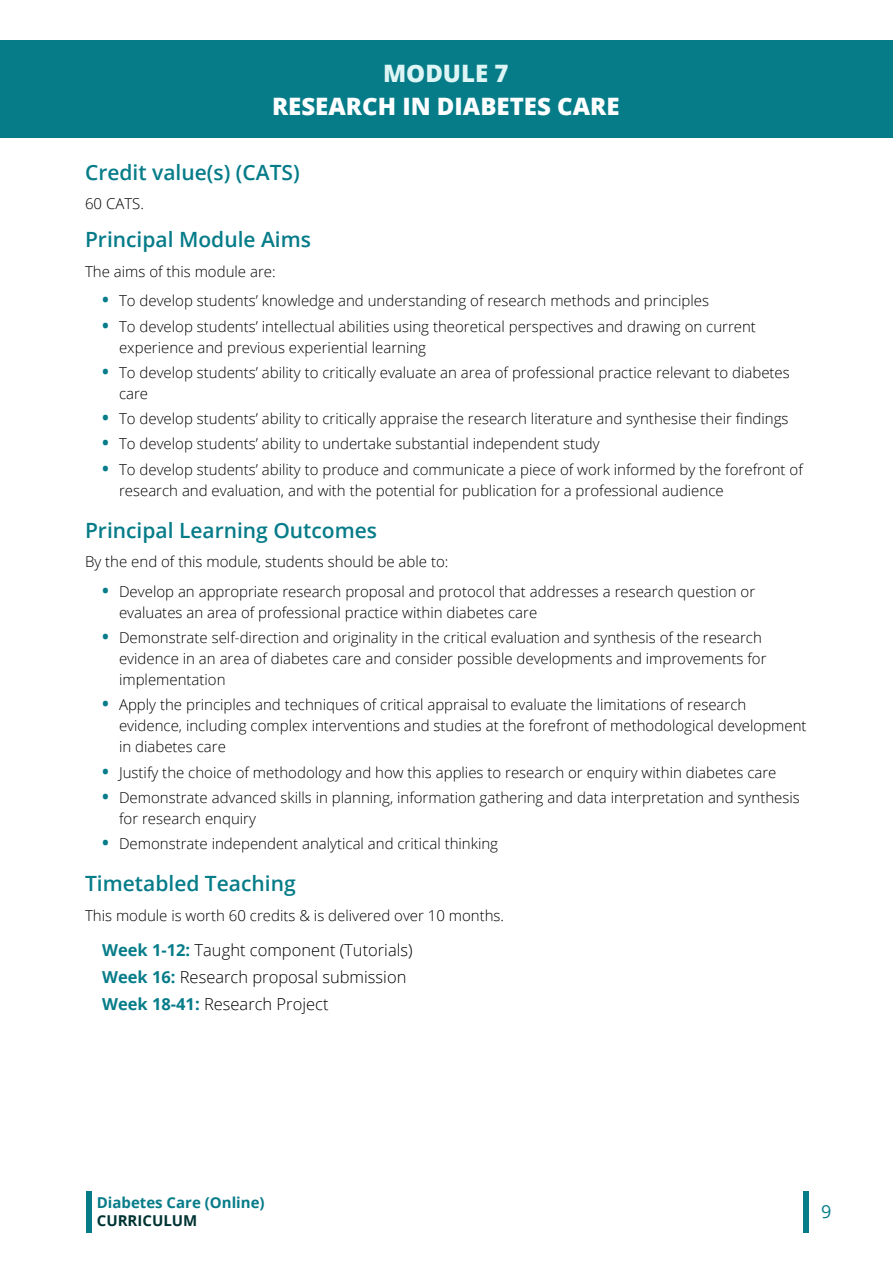
<style>
.page{position:relative;width:893px;height:1263px;background:#fff}
.page>*{position:absolute;margin:0;border:0;box-sizing:border-box;transform-origin:0 0}
.t1{font:800 24px "Open Sans";color:#fff}
.t2{font:800 24px "Open Sans";color:#def5f5}
.t3{font:600 21px "Open Sans";color:#067c89}
.t4{font:18px "Open Sans";color:#067c89}
.t5{font:300 16.5px/26.7px "Open Sans";color:#000}
.t6{font:300 15px/21px "Open Sans";color:#000}
.t7{font:700 15px "Open Sans";color:#067c89}
.t8{font:700 15px "Open Sans";color:#033}
.s1{font-weight:700;font-size:18px;color:#067c89}
.s2{font-weight:700;color:#067c89}
</style>
<div class="page">
<div style="left:86px;top:1191px;width:5px;height:42px;background:#067c89"></div>
<div style="left:804px;top:1191px;width:5px;height:42px;background:#067c89"></div>
<div style="left:0;top:40px;width:893px;height:98px;background:#067c89"></div>
<h1 class="t2" style="left:383px;top:55px;width:127px">MODULE 7</h1>
<h1 class="t1" style="left:272px;top:88px;width:349px">RESEARCH IN DIABETES CARE</h1>
<h2 class="t3" style="left:85px;top:158px;width:216px">Credit value(s) (CATS)</h2>
<p class="t6" style="left:85px;top:193px;width:60px">60 CATS.</p>
<h2 class="t3" style="left:85px;top:225px;width:228px">Principal Module Aims</h2>
<p class="t6" style="left:85px;top:260px;width:192px">The aims of this module are:</p>
<p class="t6" style="left:102px;top:290px;width:608px"><span class="s1">•</span> To develop students’ knowledge and understanding of research methods and principles</p>
<p class="t6" style="left:119px;top:315px;width:638px;text-indent:-17px"><span class="s1">•</span> To develop students’ intellectual abilities using theoretical perspectives and drawing on current experience and previous experiential learning</p>
<p class="t6" style="left:119px;top:361px;width:672px;text-indent:-17px"><span class="s1">•</span> To develop students’ ability to critically evaluate an area of professional practice relevant to diabetes care</p>
<p class="t6" style="left:102px;top:408px;width:688px"><span class="s1">•</span> To develop students’ ability to critically appraise the research literature and synthesise their findings</p>
<p class="t6" style="left:102px;top:433px;width:499px"><span class="s1">•</span> To develop students’ ability to undertake substantial independent study</p>
<p class="t6" style="left:119px;top:458px;width:685px;text-indent:-17px"><span class="s1">•</span> To develop students’ ability to produce and communicate a piece of work informed by the forefront of research and evaluation, and with the potential for publication for a professional audience</p>
<h2 class="t3" style="left:85px;top:516px;width:294px">Principal Learning Outcomes</h2>
<p class="t6" style="left:85px;top:551px;width:365px">By the end of this module, students should be able to:</p>
<p class="t6" style="left:119px;top:580px;width:638px;text-indent:-17px"><span class="s1">•</span> Develop an appropriate research proposal and protocol that addresses a research question or evaluates an area of professional practice within diabetes care</p>
<p class="t6" style="left:119px;top:627px;width:649px;text-indent:-17px"><span class="s1">•</span> Demonstrate self-direction and originality in the critical evaluation and synthesis of the research evidence in an area of diabetes care and consider possible developments and improvements for implementation</p>
<p class="t6" style="left:119px;top:694px;width:689px;text-indent:-17px"><span class="s1">•</span> Apply the principles and techniques of critical appraisal to evaluate the limitations of research evidence, including complex interventions and studies at the forefront of methodological development in diabetes care</p>
<p class="t6" style="left:102px;top:761px;width:676px"><span class="s1">•</span> Justify the choice of methodology and how this applies to research or enquiry within diabetes care</p>
<p class="t6" style="left:119px;top:786px;width:682px;text-indent:-17px"><span class="s1">•</span> Demonstrate advanced skills in planning, information gathering and data interpretation and synthesis for research enquiry</p>
<p class="t6" style="left:102px;top:833px;width:398px"><span class="s1">•</span> Demonstrate independent analytical and critical thinking</p>
<h2 class="t3" style="left:85px;top:869px;width:212px">Timetabled Teaching</h2>
<p class="t6" style="left:85px;top:904px;width:421px">This module is worth 60 credits &amp; is delivered over 10 months.</p>
<p class="t5" style="left:102px;top:936px;width:312px"><span class="s2">Week 1-12:</span> Taught component (Tutorials)<br><span class="s2">Week 16:</span> Research proposal submission<br><span class="s2">Week 18-41:</span> Research Project</p>
<p class="t7" style="left:97px;top:1191px;width:169px">Diabetes Care (Online)</p>
<p class="t8" style="left:97px;top:1209px;width:102px">CURRICULUM</p>
<p class="t4" style="left:821px;top:1199px;width:12px">9</p>
</div>
